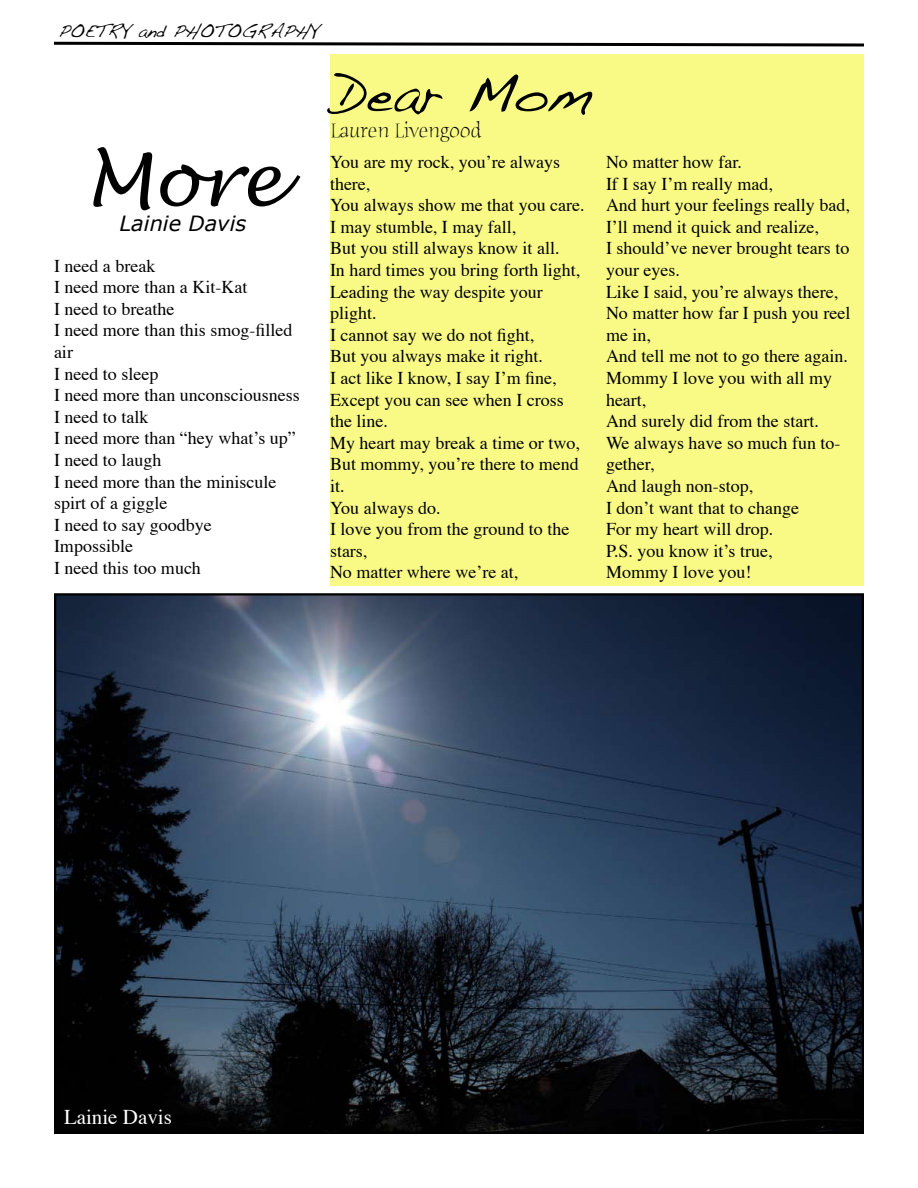
<style>
.page{position:relative;width:918px;height:1188px;background:#fff}
.page>*{position:absolute;margin:0;border:0;box-sizing:border-box;transform-origin:0 0}
.t1{font:italic 72px "Lucida Handwriting";color:#000}
.t2{font:54px "Handwriting Dakota";color:#000}
.t3{font:21px "Humana Serif ITCTT Light";color:#000}
.t4{font:italic 21px "Verdana";color:#000}
.t5{font:21px "Times";color:#fff}
.t6{font:18px/21.6px "Times";color:#000}
.t7{font:18px "Handwriting Dakota";color:#000}
</style>
<div class="page">
<div style="left:330px;top:54px;width:534px;height:532px;background:#f9fa86"></div>
<img style="left:57px;top:596px;width:804px;height:535px">
<svg style="left:54px;top:41px;width:810px;height:6px"></svg>
<p class="t7" style="left:58px;top:20px;width:262px">POETRY and PHOTOGRAPHY</p>
<h1 class="t1" style="left:85px;top:137px;width:198px">More</h1>
<p class="t4" style="left:120px;top:210px;width:128px">Lainie Davis</p>
<p class="t6" style="left:54px;top:253px;width:247px">I need a break<br>I need more than a Kit-Kat<br>I need to breathe<br>I need more than this smog-filled air<br>I need to sleep<br>I need more than unconsciousness<br>I need to talk<br>I need more than “hey what’s up”<br>I need to laugh<br>I need more than the miniscule spirt of a giggle<br>I need to say goodbye<br>Impossible<br>I need this too much</p>
<h2 class="t2" style="left:330px;top:61px;width:264px">Dear Mom</h2>
<p class="t3" style="left:330px;top:117px;width:153px">Lauren Livengood</p>
<p class="t6" style="left:330px;top:150px;width:256px">You are my rock, you’re always there,<br>You always show me that you care.<br>I may stumble, I may fall,<br>But you still always know it all.<br>In hard times you bring forth light,<br>Leading the way despite your plight.<br>I cannot say we do not fight,<br>But you always make it right.<br>I act like I know, I say I’m fine,<br>Except you can see when I cross the line.<br>My heart may break a time or two,<br>But mommy, you’re there to mend it.<br>You always do.<br>I love you from the ground to the stars,<br>No matter where we’re at,</p>
<p class="t6" style="left:606px;top:150px;width:246px">No matter how far.<br>If I say I’m really mad,<br>And hurt your feelings really bad,<br>I’ll mend it quick and realize,<br>I should’ve never brought tears to your eyes.<br>Like I said, you’re always there,<br>No matter how far I push you reel me in,<br>And tell me not to go there again.<br>Mommy I love you with all my heart,<br>And surely did from the start.<br>We always have so much fun to&shy;gether,<br>And laugh non-stop,<br>I don’t want that to change<br>For my heart will drop.<br>P.S. you know it’s true,<br>Mommy I love you!</p>
<p class="t5" style="left:64px;top:1098px;width:109px">Lainie Davis</p>
</div>
